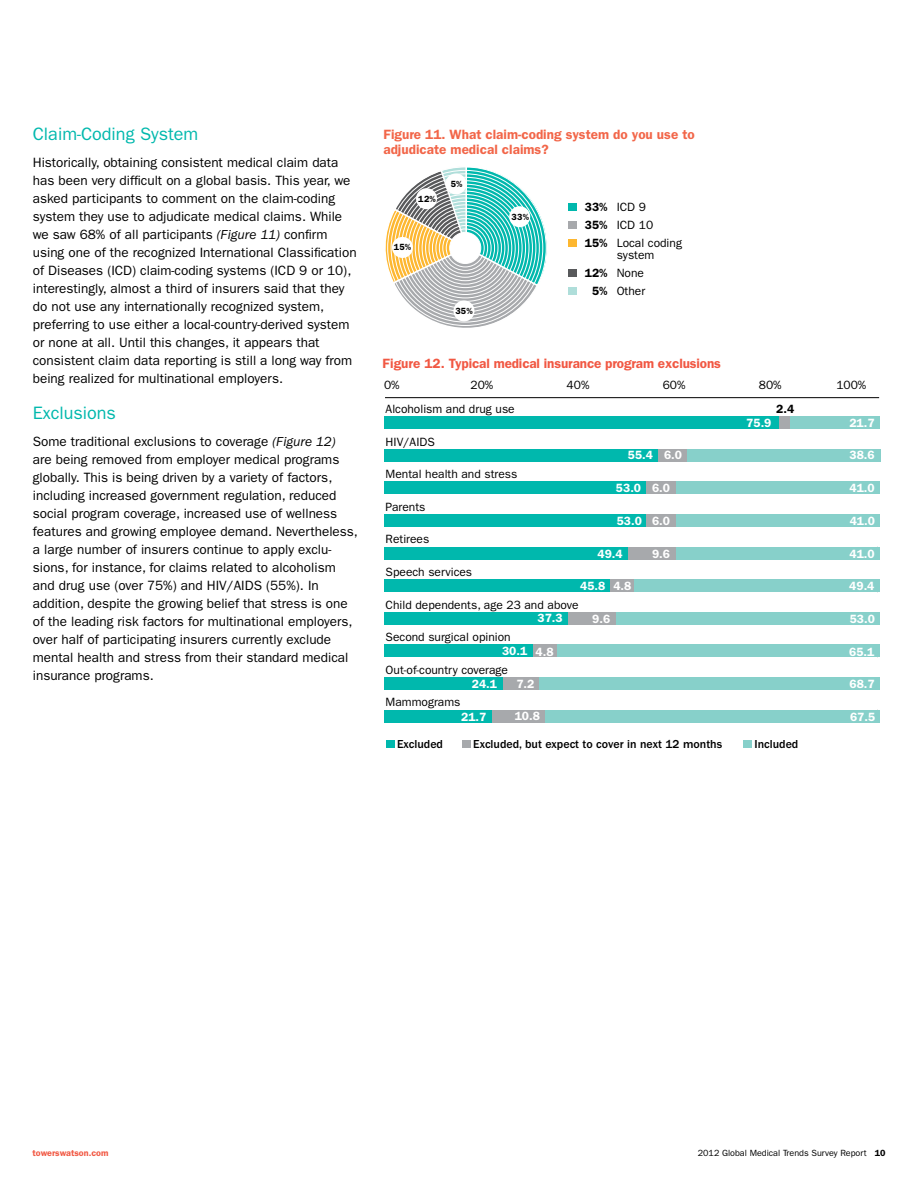
<style>
.page{position:relative;width:918px;height:1188px;background:#fff}
.page>*{position:absolute;margin:0;border:0;box-sizing:border-box;transform-origin:0 0}
.t1{font:18px "ITC Franklin Gothic Std";color:#00b8ad}
.t2{font:13.5px/18px "ITC Franklin Gothic Std";color:#000}
.t3{font:600 13.5px/15px "ITC Franklin Gothic Std";color:#f26649}
.t4{font:600 13.5px "ITC Franklin Gothic Std";letter-spacing:-.01em;color:#f15843}
.t5{font:12px/18px "ITC Franklin Gothic Std";color:#000}
.t6{font:600 12px "ITC Franklin Gothic Std";color:#fff}
.t7{font:500 12px "ITC Franklin Gothic Std";color:#000}
.t8{font:600 12px "ITC Franklin Gothic Std";color:#000}
.t9{font:9px "ITC Franklin Gothic Std";color:#000}
.t10{font:600 9px "ITC Franklin Gothic Std";color:#f15843}
.t11{font:600 9px "ITC Franklin Gothic Std";letter-spacing:.035em;color:#000}
.s1{font-style:italic}
.s2{font-weight:600}
</style>
<div class="page">
<div style="left:569px;top:203px;width:8px;height:8px;background:#00b8ad"></div>
<div style="left:569px;top:221px;width:8px;height:8px;background:#a7a9ac"></div>
<div style="left:569px;top:239px;width:8px;height:8px;background:#fdb730"></div>
<div style="left:569px;top:269px;width:8px;height:8px;background:#58595b"></div>
<div style="left:569px;top:287px;width:8px;height:8px;background:#afdeda"></div>
<svg style="left:385px;top:167px;width:162px;height:161px"></svg>
<div style="left:450px;top:232px;width:31px;height:32px;background:#fff;border-radius:50%"></div>
<div style="left:416px;top:188px;width:21px;height:21px;background:#fff;border-radius:50%"></div>
<div style="left:445px;top:173px;width:21px;height:21px;background:#fff;border-radius:50%"></div>
<div style="left:509px;top:206px;width:21px;height:21px;background:#fff;border-radius:50%"></div>
<div style="left:453px;top:300px;width:21px;height:21px;background:#fff;border-radius:50%"></div>
<div style="left:392px;top:237px;width:21px;height:21px;background:#fff;border-radius:50%"></div>
<div style="left:790px;top:416px;width:90px;height:13px;background:#87d0ca"></div>
<div style="left:687px;top:449px;width:193px;height:13px;background:#87d0ca"></div>
<div style="left:675px;top:482px;width:205px;height:12px;background:#87d0ca"></div>
<div style="left:675px;top:514px;width:205px;height:13px;background:#87d0ca"></div>
<div style="left:675px;top:547px;width:205px;height:13px;background:#87d0ca"></div>
<div style="left:634px;top:579px;width:246px;height:13px;background:#87d0ca"></div>
<div style="left:616px;top:612px;width:264px;height:13px;background:#87d0ca"></div>
<div style="left:556px;top:645px;width:324px;height:12px;background:#87d0ca"></div>
<div style="left:539px;top:677px;width:341px;height:13px;background:#87d0ca"></div>
<div style="left:545px;top:710px;width:335px;height:13px;background:#87d0ca"></div>
<div style="left:778px;top:416px;width:12px;height:13px;background:#a7a9ac"></div>
<div style="left:658px;top:449px;width:29px;height:13px;background:#a7a9ac"></div>
<div style="left:646px;top:482px;width:29px;height:12px;background:#a7a9ac"></div>
<div style="left:646px;top:514px;width:29px;height:13px;background:#a7a9ac"></div>
<div style="left:628px;top:547px;width:47px;height:13px;background:#a7a9ac"></div>
<div style="left:610px;top:579px;width:24px;height:13px;background:#a7a9ac"></div>
<div style="left:568px;top:612px;width:48px;height:13px;background:#a7a9ac"></div>
<div style="left:533px;top:645px;width:23px;height:12px;background:#a7a9ac"></div>
<div style="left:503px;top:677px;width:36px;height:13px;background:#a7a9ac"></div>
<div style="left:491px;top:710px;width:54px;height:13px;background:#a7a9ac"></div>
<div style="left:384px;top:416px;width:394px;height:13px;background:#00b8ad"></div>
<div style="left:384px;top:449px;width:274px;height:13px;background:#00b8ad"></div>
<div style="left:384px;top:482px;width:262px;height:12px;background:#00b8ad"></div>
<div style="left:384px;top:514px;width:262px;height:13px;background:#00b8ad"></div>
<div style="left:384px;top:547px;width:244px;height:13px;background:#00b8ad"></div>
<div style="left:384px;top:579px;width:226px;height:13px;background:#00b8ad"></div>
<div style="left:384px;top:612px;width:184px;height:13px;background:#00b8ad"></div>
<div style="left:384px;top:645px;width:149px;height:12px;background:#00b8ad"></div>
<div style="left:384px;top:677px;width:119px;height:13px;background:#00b8ad"></div>
<div style="left:384px;top:710px;width:107px;height:13px;background:#00b8ad"></div>
<div style="left:386px;top:740px;width:8px;height:8px;background:#00b8ad"></div>
<div style="left:462px;top:740px;width:9px;height:8px;background:#a7a9ac"></div>
<div style="left:743px;top:740px;width:8px;height:8px;background:#87d0ca"></div>
<hr style="left:385px;top:397px;width:494px;height:1px;background:#000">
<h1 class="t1" style="left:33px;top:124px;width:167px">Claim-Coding System</h1>
<p class="t2" style="left:33px;top:154px;width:325px">Historically, obtaining consistent medical claim data has been very difficult on a global basis. This year, we asked participants to comment on the claim-coding system they use to adjudicate medical claims. While we saw 68% of all participants <span class="s1">(Figure 11)</span> confirm using one of the recognized International Classification of Diseases (ICD) claim-coding systems (ICD 9 or 10), interestingly, almost a third of insurers said that they do not use any internationally recognized system, preferring to use either a local-country-derived system or none at all. Until this changes, it appears that consistent claim data reporting is still a long way from being realized for multinational employers.</p>
<h1 class="t1" style="left:33px;top:403px;width:85px">Exclusions</h1>
<p class="t2" style="left:33px;top:433px;width:327px">Some traditional exclusions to coverage <span class="s1">(Figure 12)<br></span>are being removed from employer medical programs globally. This is being driven by a variety of factors, including increased government regulation, reduced social program coverage, increased use of wellness features and growing employee demand. Nevertheless, a large number of insurers continue to apply exclu&shy;sions, for instance, for claims related to alcoholism and drug use (over 75%) and HIV/AIDS (55%). In addition, despite the growing belief that stress is one of the leading risk factors for multinational employers, over half of participating insurers currently exclude mental health and stress from their standard medical insurance programs.</p>
<p class="t3" style="left:383px;top:127px;width:313px">Figure 11. What claim-coding system do you use to adjudicate medical claims?</p>
<p class="t11" style="left:418px;top:194px;width:19px">12%</p>
<p class="t11" style="left:451px;top:179px;width:13px">5%</p>
<p class="t5" style="left:585px;top:198px;width:99px"><span class="s2">33%</span> ICD 9<br><span class="s2">35%</span> ICD 10<br><span class="s2">15%</span> Local coding</p>
<p class="t5" style="left:617px;top:246px;width:39px">system</p>
<p class="t5" style="left:585px;top:264px;width:61px"><span class="s2">12%</span> None</p>
<p class="t5" style="left:592px;top:282px;width:55px"><span class="s2">5%</span> Other</p>
<p class="t11" style="left:512px;top:212px;width:19px">33%</p>
<p class="t11" style="left:394px;top:242px;width:19px">15%</p>
<p class="t11" style="left:455px;top:306px;width:19px">35%</p>
<p class="t4" style="left:383px;top:355px;width:340px">Figure 12. Typical medical insurance program exclusions</p>
<p class="t5" style="left:384px;top:376px;width:17px">0%</p>
<p class="t5" style="left:471px;top:376px;width:24px">20%</p>
<p class="t5" style="left:567px;top:376px;width:24px">40%</p>
<p class="t5" style="left:663px;top:376px;width:24px">60%</p>
<p class="t5" style="left:759px;top:376px;width:24px">80%</p>
<p class="t5" style="left:836px;top:376px;width:31px">100%</p>
<p class="t5" style="left:386px;top:400px;width:131px">Alcoholism and drug use</p>
<p class="t5" style="left:386px;top:433px;width:51px">HIV/AIDS</p>
<p class="t5" style="left:386px;top:465px;width:133px">Mental health and stress</p>
<p class="t5" style="left:386px;top:498px;width:41px">Parents</p>
<p class="t5" style="left:386px;top:530px;width:45px">Retirees</p>
<p class="t5" style="left:386px;top:563px;width:88px">Speech services</p>
<p class="t8" style="left:776px;top:402px;width:19px">2.4</p>
<p class="t6" style="left:746px;top:416px;width:27px">75.9</p>
<p class="t6" style="left:849px;top:416px;width:27px">21.7</p>
<p class="t6" style="left:664px;top:448px;width:19px">6.0</p>
<p class="t6" style="left:850px;top:448px;width:27px">38.6</p>
<p class="t6" style="left:616px;top:481px;width:56px">53.0 6.0</p>
<p class="t6" style="left:849px;top:481px;width:27px">41.0</p>
<p class="t6" style="left:617px;top:513px;width:27px">53.0</p>
<p class="t6" style="left:850px;top:514px;width:27px">41.0</p>
<p class="t6" style="left:628px;top:448px;width:27px">55.4</p>
<p class="t6" style="left:652px;top:514px;width:19px">6.0</p>
<p class="t6" style="left:597px;top:546px;width:27px">49.4</p>
<p class="t6" style="left:652px;top:547px;width:19px">9.6</p>
<p class="t6" style="left:580px;top:579px;width:53px">45.8 4.8</p>
<p class="t6" style="left:850px;top:547px;width:27px">41.0</p>
<p class="t6" style="left:849px;top:579px;width:27px">49.4</p>
<p class="t5" style="left:386px;top:596px;width:194px">Child dependents, age 23 and above</p>
<p class="t6" style="left:537px;top:611px;width:27px">37.3</p>
<p class="t6" style="left:592px;top:611px;width:19px">9.6</p>
<p class="t6" style="left:850px;top:611px;width:27px">53.0</p>
<p class="t6" style="left:502px;top:644px;width:53px">30.1 4.8</p>
<p class="t6" style="left:849px;top:645px;width:27px">65.1</p>
<p class="t5" style="left:386px;top:628px;width:127px">Second surgical opinion</p>
<p class="t5" style="left:386px;top:661px;width:124px">Out-of-country coverage</p>
<p class="t6" style="left:472px;top:677px;width:27px">24.1</p>
<p class="t6" style="left:516px;top:677px;width:19px">7.2</p>
<p class="t6" style="left:849px;top:677px;width:27px">68.7</p>
<p class="t6" style="left:461px;top:709px;width:27px">21.7</p>
<p class="t6" style="left:515px;top:709px;width:27px">10.8</p>
<p class="t6" style="left:850px;top:710px;width:27px">67.5</p>
<p class="t5" style="left:386px;top:693px;width:76px">Mammograms</p>
<p class="t7" style="left:397px;top:737px;width:47px">Excluded</p>
<p class="t7" style="left:473px;top:737px;width:250px">Excluded, but expect to cover in next 12 months</p>
<p class="t7" style="left:755px;top:737px;width:45px">Included</p>
<p class="t10" style="left:32px;top:1147px;width:78px">towerswatson.com</p>
<p class="t9" style="left:698px;top:1147px;width:189px">2012 Global Medical Trends Survey Report <span class="s2">10</span></p>
</div>
